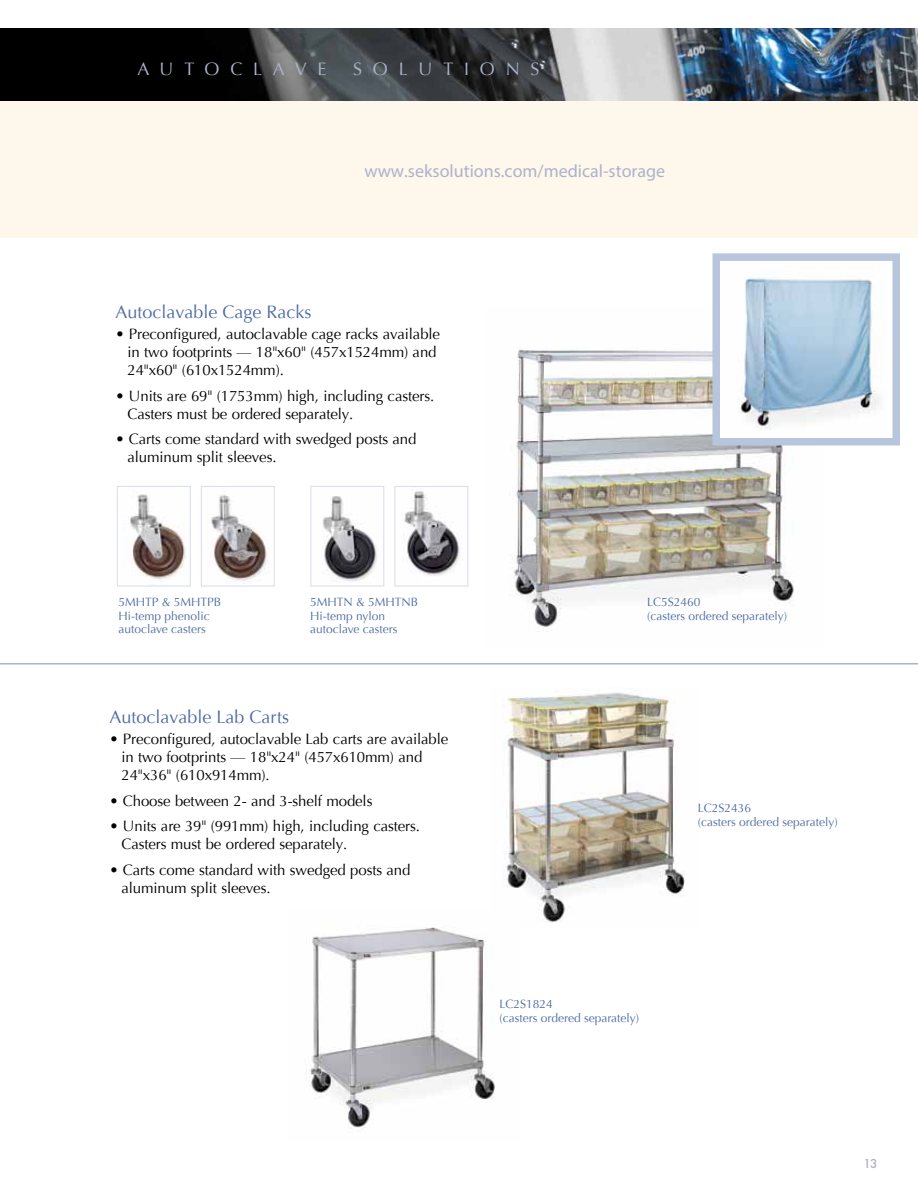
<style>
.page{position:relative;width:918px;height:1188px;background:#fff}
.page>*{position:absolute;margin:0;border:0;box-sizing:border-box;transform-origin:0 0}
.t1{font:18px "Optima";color:#4d6ca4}
.t2{font:18px "Myriad Pro";color:#acb3ca}
.t3{font:18px "Optima";letter-spacing:.6em;color:#acb3ca}
.t4{font:15px/18px "Optima";letter-spacing:-.01em;color:#000}
.t5{font:13.5px "Futura Mdm";color:#acb3ca}
.t6{font:12px/13.5px "Optima";color:#4d6ca4}
</style>
<div class="page">
<img style="left:514px;top:347px;width:280px;height:285px">
<img style="left:130px;top:494px;width:57px;height:86px">
<div style="left:117px;top:486px;width:74px;height:100px;border:1px solid #d9ddec"></div>
<img style="left:211px;top:495px;width:58px;height:86px">
<div style="left:201px;top:486px;width:74px;height:100px;border:1px solid #d9ddec"></div>
<img style="left:322px;top:496px;width:55px;height:86px">
<div style="left:310px;top:486px;width:74px;height:100px;border:1px solid #d9ddec"></div>
<img style="left:403px;top:491px;width:57px;height:85px">
<div style="left:394px;top:486px;width:74px;height:100px;border:1px solid #d9ddec"></div>
<img style="left:503px;top:692px;width:182px;height:230px">
<img style="left:306px;top:910px;width:215px;height:220px">
<div style="left:0;top:90px;width:918px;height:148px;background:#fef7eb"></div>
<hr style="left:0;top:663px;width:918px;height:1px;background:#acb3ca">
<img style="left:721px;top:277px;width:159px;height:160px">
<div style="left:712px;top:253px;width:188px;height:193px;border:8px solid #b7c6dc"></div>
<img style="left:0;top:29px;width:918px;height:72px">
<p class="t3" style="left:137px;top:58px;width:191px">AUTOCLAVE</p>
<p class="t3" style="left:353px;top:58px;width:188px">SOLUTIONS</p>
<p class="t2" style="left:364px;top:160px;width:302px">www.seksolutions.com/medical-storage</p>
<p class="t1" style="left:116px;top:301px;width:198px">Autoclavable Cage Racks</p>
<p class="t4" style="left:128px;top:325px;width:314px;text-indent:-12px">• Preconfigured, autoclavable cage racks available in two footprints — 18"x60" (457x1524mm) and<br>24"x60" (610x1524mm).</p>
<p class="t4" style="left:128px;top:387px;width:308px;text-indent:-12px">• Units are 69" (1753mm) high, including casters.<br>Casters must be ordered separately.</p>
<p class="t4" style="left:128px;top:430px;width:291px;text-indent:-12px">• Carts come standard with swedged posts and aluminum split sleeves.</p>
<p class="t6" style="left:118px;top:596px;width:104px">5MHTP &amp; 5MHTPB<br>Hi-temp phenolic autoclave casters</p>
<p class="t6" style="left:310px;top:596px;width:110px">5MHTN &amp; 5MHTNB<br>Hi-temp nylon autoclave casters</p>
<p class="t1" style="left:110px;top:706px;width:181px">Autoclavable Lab Carts</p>
<p class="t4" style="left:122px;top:730px;width:328px;text-indent:-12px">• Preconfigured, autoclavable Lab carts are available in two footprints — 18"x24" (457x610mm) and<br>24"x36" (610x914mm).</p>
<p class="t4" style="left:110px;top:792px;width:265px">• Choose between 2- and 3-shelf models</p>
<p class="t4" style="left:122px;top:817px;width:300px;text-indent:-12px">• Units are 39" (991mm) high, including casters.<br>Casters must be ordered separately.</p>
<p class="t4" style="left:122px;top:861px;width:291px;text-indent:-12px">• Carts come standard with swedged posts and aluminum split sleeves.</p>
<p class="t6" style="left:647px;top:594px;width:141px;line-height:14.4px">LC5S2460<br>(casters ordered separately)</p>
<p class="t6" style="left:698px;top:800px;width:141px;line-height:14.4px">LC2S2436<br>(casters ordered separately)</p>
<p class="t6" style="left:499px;top:997px;width:141px;line-height:14.4px">LC2S1824<br>(casters ordered separately)</p>
<p class="t5" style="left:863px;top:1155px;width:16px">13</p>
</div>
